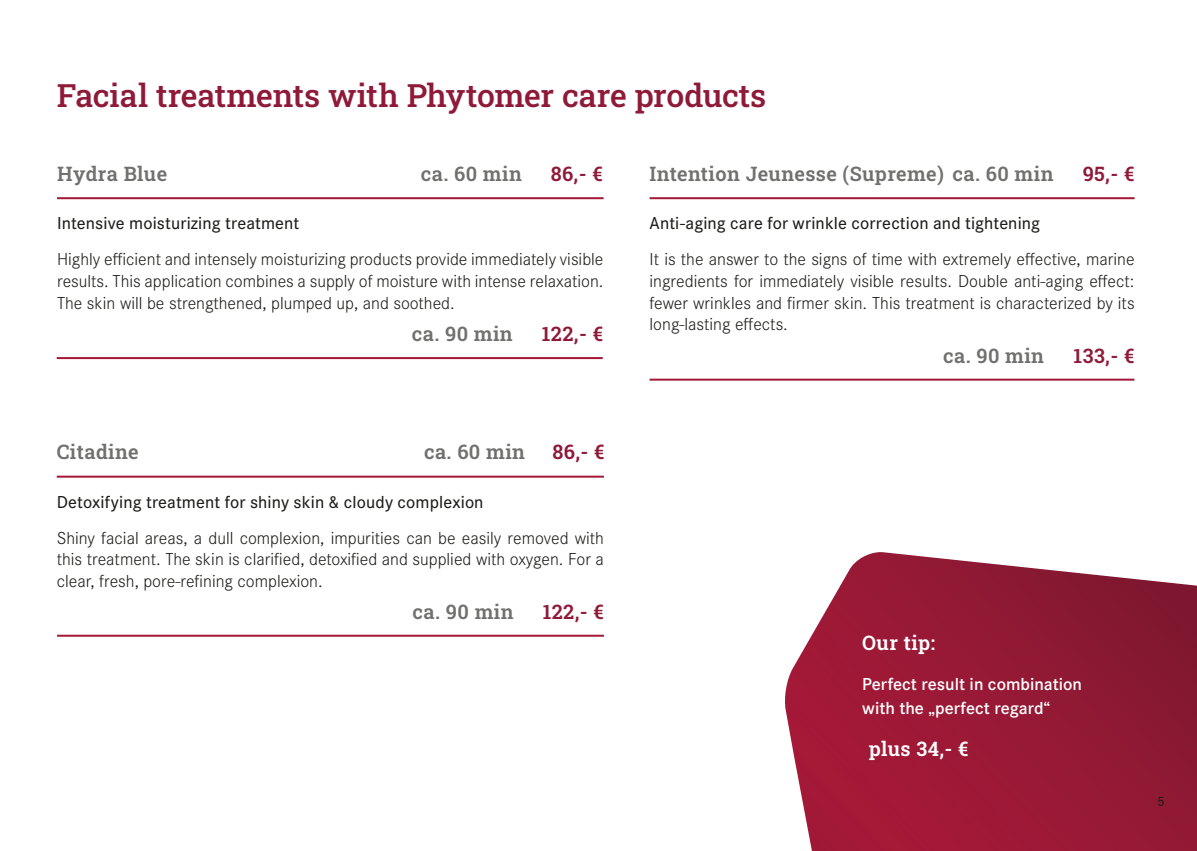
<style>
.page{position:relative;width:1197px;height:851px;background:#fff}
.page>*{position:absolute;margin:0;border:0;box-sizing:border-box;transform-origin:0 0}
.t1{font:32px "Roboto Slab";letter-spacing:-.01em;color:#8f1939}
.t2{font:20px "Roboto Slab";letter-spacing:.02em;color:#70706f}
.t3{font:20px "Roboto Slab";letter-spacing:.02em;color:#8f1939}
.t4{font:20px "Roboto Slab";letter-spacing:.02em;color:#fff}
.t5{font:300 18px/21.6px "Corporate S";color:#1d1d1b;text-align:justify}
.t6{font:500 18px "Corporate S";letter-spacing:.005em;color:#1d1d1b}
.t7{font:600 18px/24px "Corporate S";color:#fff}
.t8{font:500 14px "Corporate S";color:#1d1d1b}
</style>
<div class="page">
<svg style="left:785px;top:552px;width:411px;height:298px;background:#a03049"></svg>
<hr style="left:649px;top:197px;width:485px;height:2px;background:#a41737">
<hr style="left:57px;top:197px;width:546px;height:2px;background:#a41737">
<hr style="left:57px;top:357px;width:545px;height:2px;background:#a41737">
<hr style="left:57px;top:475px;width:547px;height:2px;background:#a41737">
<hr style="left:57px;top:634px;width:547px;height:2px;background:#a41737">
<hr style="left:649px;top:378px;width:485px;height:2px;background:#a41737">
<h1 class="t1" style="left:57px;top:74px;width:711px">Facial treatments with Phytomer care products</h1>
<p class="t2" style="left:649px;top:160px;width:405px">Intention Jeunesse (Supreme) ca. 60 min</p>
<p class="t6" style="left:649px;top:213px;width:392px">Anti-aging care for wrinkle correction and tightening</p>
<p class="t5" style="left:649px;top:249px;width:486px">It is the answer to the signs of time with extremely effective, marine ingredients for immediately visible results. Double anti-aging effect: fewer wrinkles and firmer skin. This treatment is characterized by its long-lasting effects.</p>
<p class="t2" style="left:57px;top:160px;width:112px">Hydra Blue</p>
<p class="t3" style="left:550px;top:160px;width:53px">86,- €</p>
<p class="t3" style="left:1082px;top:160px;width:53px">95,- €</p>
<p class="t6" style="left:57px;top:213px;width:244px">Intensive moisturizing treatment</p>
<p class="t5" style="left:57px;top:249px;width:548px">Highly efficient and intensely moisturizing products provide immediately visible results. This application combines a supply of moisture with intense relaxation.<br>The skin will be strengthened, plumped up, and soothed.</p>
<p class="t2" style="left:421px;top:160px;width:102px">ca. 60 min</p>
<p class="t2" style="left:411px;top:320px;width:102px">ca. 90 min</p>
<p class="t3" style="left:541px;top:320px;width:63px">122,- €</p>
<p class="t2" style="left:942px;top:342px;width:102px">ca. 90 min</p>
<p class="t3" style="left:1073px;top:342px;width:62px">133,- €</p>
<p class="t2" style="left:57px;top:438px;width:83px">Citadine</p>
<p class="t3" style="left:552px;top:438px;width:53px">86,- €</p>
<p class="t6" style="left:57px;top:491px;width:428px">Detoxifying treatment for shiny skin &amp; cloudy complexion</p>
<p class="t5" style="left:57px;top:527px;width:548px">Shiny facial areas, a dull complexion, impurities can be easily removed with this treatment. The skin is clarified, detoxified and supplied with oxygen. For a clear, fresh, pore-refining complexion.</p>
<p class="t2" style="left:424px;top:438px;width:102px">ca. 60 min</p>
<p class="t2" style="left:412px;top:598px;width:102px">ca. 90 min</p>
<p class="t3" style="left:542px;top:598px;width:63px">122,- €</p>
<p class="t4" style="left:862px;top:628px;width:74px">Our tip:</p>
<p class="t7" style="left:862px;top:672px;width:221px">Perfect result in combination with the „perfect regard“</p>
<p class="t4" style="left:868px;top:735px;width:101px">plus 34,- €</p>
<p class="t8" style="left:1156px;top:793px;width:9px">5</p>
</div>
